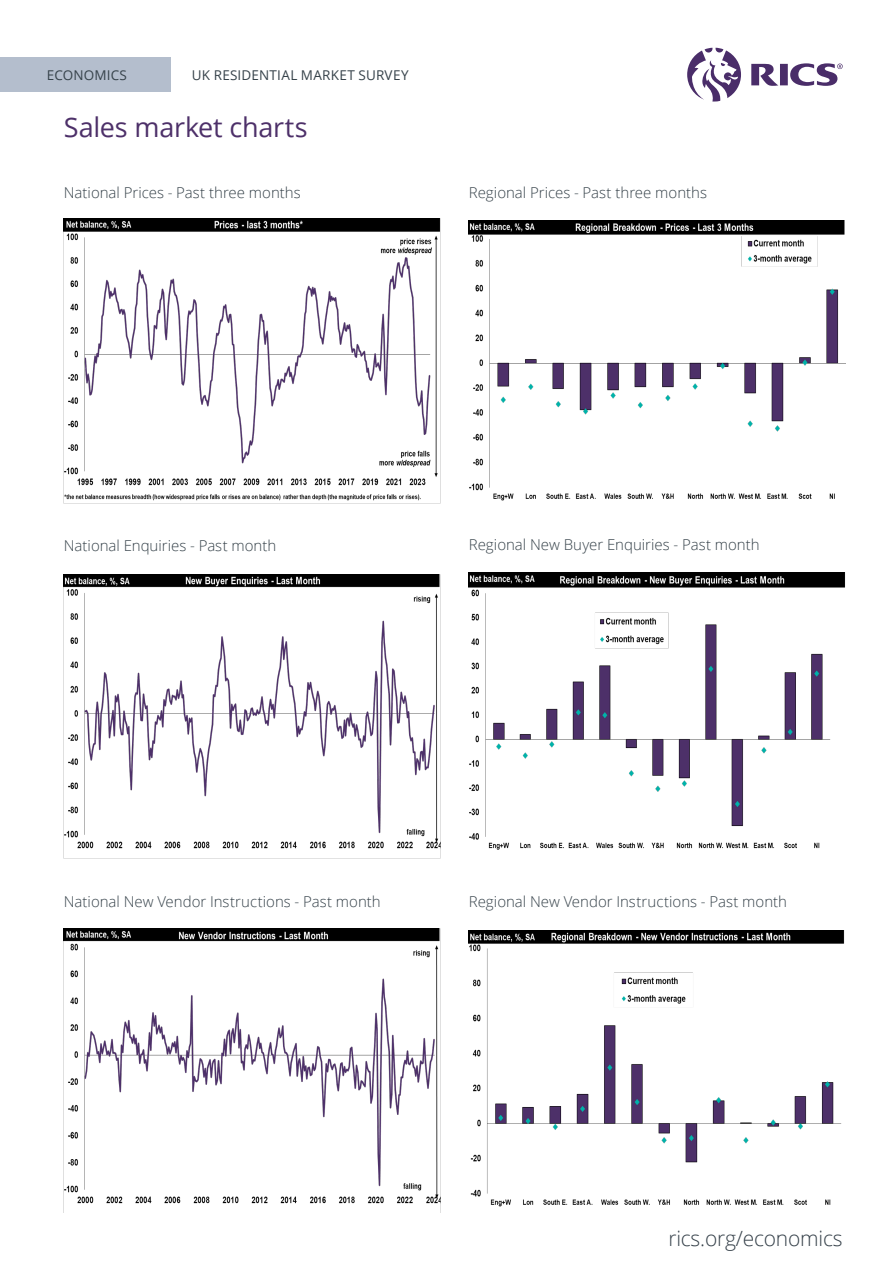
<style>
.page{position:relative;width:893px;height:1263px;background:#fff}
.page>*{position:absolute;margin:0;border:0;box-sizing:border-box;transform-origin:0 0}
.t1{font:27px "Open Sans";letter-spacing:-.01em;color:#4d3069}
.t2{font:300 21px "Open Sans";letter-spacing:-.01em;color:#36414a}
.Chart_description_text{font:300 15px "Open Sans";color:#36424a}
.t3{font:13.5px "Open Sans";letter-spacing:.02em;color:#36424a}
</style>
<div class="page">
<div style="left:0;top:58px;width:171px;height:34px;background:#b4becd"></div>
<svg style="left:687px;top:48px;width:156px;height:54px"></svg>
<img style="left:64px;top:219px;width:376px;height:285px">
<img style="left:469px;top:221px;width:376px;height:280px">
<img style="left:64px;top:574px;width:376px;height:285px">
<img style="left:469px;top:572px;width:376px;height:278px">
<img style="left:64px;top:928px;width:376px;height:276px">
<img style="left:469px;top:930px;width:376px;height:277px">
<p class="t3" style="left:47px;top:66px;width:82px">ECONOMICS</p>
<p class="t3" style="left:192px;top:66px;width:218px">UK RESIDENTIAL MARKET SURVEY</p>
<p class="t1" style="left:64px;top:108px;width:245px">Sales market charts</p>
<p class="Chart_description_text" style="left:64px;top:182px;width:239px">National Prices - Past three months</p>
<p class="Chart_description_text" style="left:469px;top:182px;width:240px">Regional Prices - Past three months</p>
<p class="Chart_description_text" style="left:64px;top:535px;width:214px">National Enquiries - Past month</p>
<p class="Chart_description_text" style="left:469px;top:534px;width:292px">Regional New Buyer Enquiries - Past month</p>
<p class="Chart_description_text" style="left:64px;top:891px;width:319px">National New Vendor Instructions - Past month</p>
<p class="Chart_description_text" style="left:469px;top:891px;width:320px">Regional New Vendor Instructions - Past month</p>
<h2 class="t2" style="left:668px;top:1223px;width:176px">rics.org/economics</h2>
</div>
